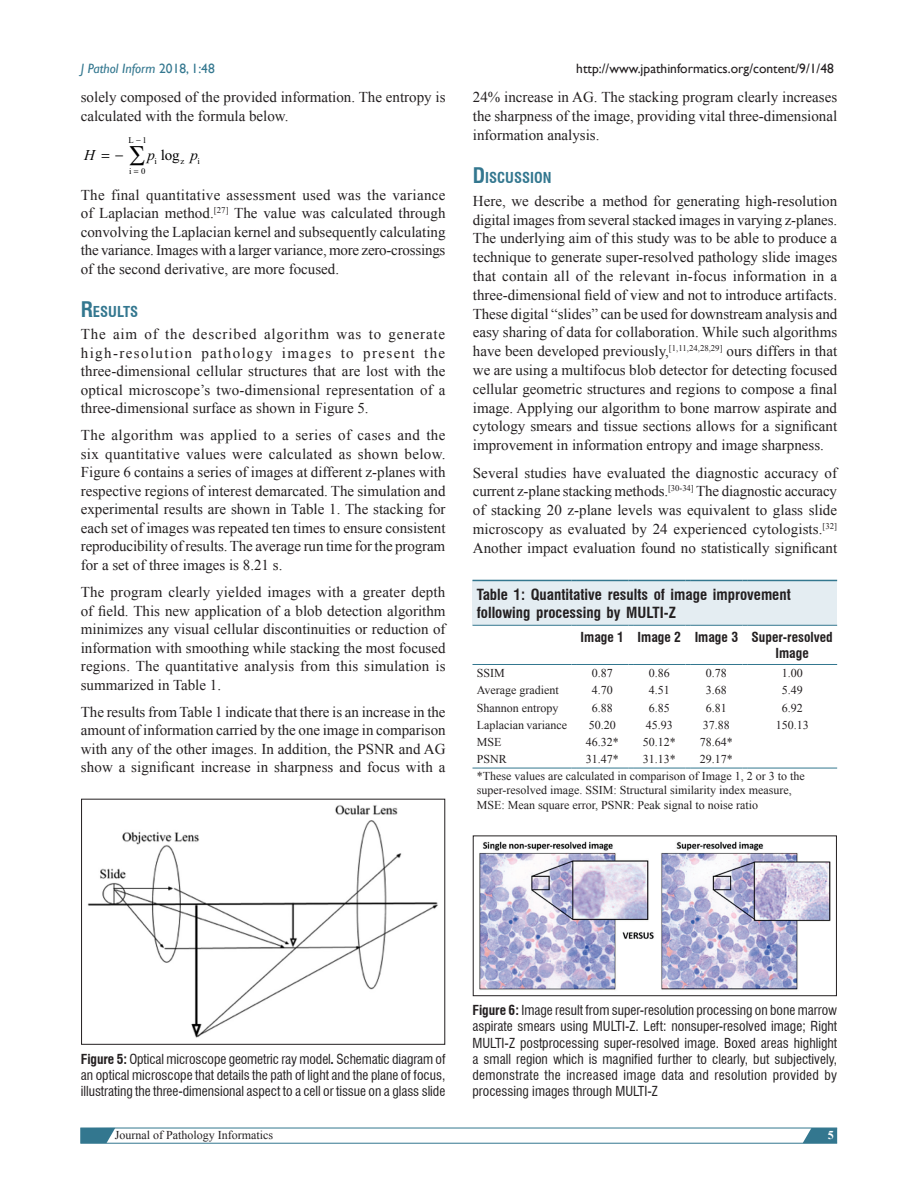
<style>
.page{position:relative;width:918px;height:1188px;background:#fff}
.page>*{position:absolute;margin:0;border:0;box-sizing:border-box;transform-origin:0 0}
.TX{font:15px/18.5px "Times New Roman";color:#231f20;text-align:justify}
.TT{font:700 condensed 15px/18px "Swiss 721 BT";color:#231f20}
.t1{font:15px "Times New Roman";color:#000}
.t2{font:italic 15px "Times New Roman";color:#000}
.t3{font:700 condensed 14.7px "Swiss 721 BT";color:#33778f}
.FGC{font:condensed 13.5px/16.2px "Swiss 721 BT";color:#231f20;text-align:justify}
.t4{font:13.5px "Gill Sans";color:#231f20}
.TCH{font:700 condensed 13.5px/16.2px "Swiss 721 BT";color:#231f20;text-align:center}
.t5{font:italic 13.5px "Gill Sans";color:#33778f}
.TFN{font:12px/14.4px "Times New Roman";color:#231f20}
.TB{font:12px "Times New Roman";color:#231f20}
.TBL{font:12px "Times New Roman";color:#231f20}
.t6{font:700 12px "Times New Roman";color:#fff}
.t7{font:8.7px "Times New Roman";color:#000}
.s1{font-style:normal}
.s2{font-style:italic}
.s3{font-size:21px}
.s4{font-weight:700}
</style>
<div class="page">
<svg style="left:80px;top:1128px;width:758px;height:16px"></svg>
<img style="left:87px;top:805px;width:351px;height:233px">
<div style="left:81px;top:799px;width:364px;height:246px;border:1px solid #231f20"></div>
<img style="left:479px;top:841px;width:352px;height:149px">
<div style="left:473px;top:836px;width:364px;height:160px;border:1px solid #231f20"></div>
<div style="left:472px;top:580px;width:365px;height:45px;background:#e4edf2"></div>
<hr style="left:472px;top:768px;width:100px;height:1px;background:#33778f">
<hr style="left:576px;top:768px;width:53px;height:1px;background:#33778f">
<hr style="left:633px;top:768px;width:53px;height:1px;background:#33778f">
<hr style="left:690px;top:768px;width:53px;height:1px;background:#33778f">
<hr style="left:747px;top:768px;width:90px;height:1px;background:#33778f">
<hr style="left:472px;top:664px;width:100px;height:1px;background:#33778f">
<hr style="left:576px;top:664px;width:53px;height:1px;background:#33778f">
<hr style="left:633px;top:664px;width:53px;height:1px;background:#33778f">
<hr style="left:690px;top:664px;width:53px;height:1px;background:#33778f">
<hr style="left:747px;top:664px;width:90px;height:1px;background:#33778f">
<hr style="left:472px;top:580px;width:100px;height:1px;background:#33778f">
<hr style="left:576px;top:580px;width:53px;height:1px;background:#33778f">
<hr style="left:633px;top:580px;width:53px;height:1px;background:#33778f">
<hr style="left:690px;top:580px;width:53px;height:1px;background:#33778f">
<hr style="left:747px;top:580px;width:90px;height:1px;background:#33778f">
<hr style="left:472px;top:625px;width:100px;height:1px;background:#33778f">
<hr style="left:576px;top:625px;width:53px;height:1px;background:#33778f">
<hr style="left:633px;top:625px;width:53px;height:1px;background:#33778f">
<hr style="left:690px;top:625px;width:53px;height:1px;background:#33778f">
<hr style="left:747px;top:625px;width:90px;height:1px;background:#33778f">
<p class="t5" style="left:81px;top:61px;width:135px">J Pathol Inform <span class="s1">2018, 1:48</span></p>
<p class="t4" style="left:576px;top:61px;width:259px">http://www.jpathinformatics.org/content/9/1/48</p>
<p class="TX" style="left:81px;top:88px;width:366px">solely composed of the provided information. The entropy is calculated with the formula below.</p>
<p class="t2" style="left:84px;top:144px;width:12px">H</p>
<p class="t1" style="left:147px;top:149px;width:34px"><span class="s2">p</span> log</p>
<p class="t2" style="left:190px;top:144px;width:9px">p</p>
<p class="t7" style="left:129px;top:137px;width:20px">L −1</p>
<p class="t7" style="left:129px;top:168px;width:4px">i</p>
<p class="t7" style="left:155px;top:158px;width:4px">i</p>
<p class="t7" style="left:181px;top:158px;width:5px">z</p>
<p class="t7" style="left:198px;top:158px;width:4px">i</p>
<p class="t7" style="left:141px;top:168px;width:6px">0</p>
<p class="TX" style="left:81px;top:185px;width:366px">The final quantitative assessment used was the variance of Laplacian method.<sup>[27]</sup> The value was calculated through convolving the Laplacian kernel and subsequently calculating the variance. Images with a larger variance, more zero‑crossings of the second derivative, are more focused.</p>
<h1 class="t3" style="left:81px;top:302px;width:59px"><span class="s3">R</span>ESULTS</h1>
<p class="TX" style="left:81px;top:325px;width:366px">The aim of the described algorithm was to generate high‑resolution pathology images to present the three‑dimensional cellular structures that are lost with the optical microscope’s two‑dimensional representation of a three‑dimensional surface as shown in Figure 5.</p>
<p class="TX" style="left:81px;top:426px;width:366px">The algorithm was applied to a series of cases and the six quantitative values were calculated as shown below.<br>Figure 6 contains a series of images at different z‑planes with respective regions of interest demarcated. The simulation and experimental results are shown in Table 1. The stacking for each set of images was repeated ten times to ensure consistent reproducibility of results. The average run time for the program for a set of three images is 8.21 s.</p>
<p class="TX" style="left:81px;top:582px;width:366px">The program clearly yielded images with a greater depth of field. This new application of a blob detection algorithm minimizes any visual cellular discontinuities or reduction of information with smoothing while stacking the most focused regions. The quantitative analysis from this simulation is summarized in Table 1.</p>
<p class="TX" style="left:81px;top:702px;width:366px">The results from Table 1 indicate that there is an increase in the amount of information carried by the one image in comparison with any of the other images. In addition, the PSNR and AG show a significant increase in sharpness and focus with a</p>
<p class="TX" style="left:473px;top:87px;width:366px">24% increase in AG. The stacking program clearly increases the sharpness of the image, providing vital three‑dimensional information analysis.</p>
<h1 class="t3" style="left:473px;top:169px;width:80px"><span class="s3">D</span>ISCUSSION</h1>
<p class="TX" style="left:473px;top:191px;width:366px">Here, we describe a method for generating high‑resolution digital images from several stacked images in varying z‑planes.<br>The underlying aim of this study was to be able to produce a technique to generate super‑resolved pathology slide images that contain all of the relevant in‑focus information in a three‑dimensional field of view and not to introduce artifacts.<br>These digital “slides” can be used for downstream analysis and easy sharing of data for collaboration. While such algorithms have been developed previously,<sup>[1,11,24,28,29]</sup> ours differs in that we are using a multifocus blob detector for detecting focused cellular geometric structures and regions to compose a final image. Applying our algorithm to bone marrow aspirate and cytology smears and tissue sections allows for a significant improvement in information entropy and image sharpness.</p>
<p class="TX" style="left:473px;top:463px;width:366px">Several studies have evaluated the diagnostic accuracy of current z‑plane stacking methods.<sup>[30‑34]</sup> The diagnostic accuracy of stacking 20 z‑plane levels was equivalent to glass slide microscopy as evaluated by 24 experienced cytologists.<sup>[32] </sup>Another impact evaluation found no statistically significant</p>
<p class="TT" style="left:477px;top:585px;width:316px">Table 1: Quantitative results of image improvement following processing by MULTI‑Z</p>
<p class="TCH" style="left:581px;top:629px;width:45px">Image 1</p>
<p class="TCH" style="left:638px;top:629px;width:45px">Image 2</p>
<p class="TCH" style="left:695px;top:629px;width:45px">Image 3</p>
<p class="TCH" style="left:752px;top:629px;width:83px">Super‑resolved<br>Image</p>
<p class="TB" style="left:477px;top:665px;width:30px">SSIM</p>
<p class="TB" style="left:592px;top:665px;width:22px">0.87</p>
<p class="TB" style="left:649px;top:665px;width:22px">0.86</p>
<p class="TB" style="left:706px;top:665px;width:22px">0.78</p>
<p class="TB" style="left:782px;top:665px;width:22px">1.00</p>
<p class="TB" style="left:477px;top:682px;width:84px">Average gradient</p>
<p class="TB" style="left:592px;top:682px;width:22px">4.70</p>
<p class="TB" style="left:649px;top:682px;width:22px">4.51</p>
<p class="TB" style="left:706px;top:682px;width:22px">3.68</p>
<p class="TB" style="left:782px;top:682px;width:22px">5.49</p>
<p class="TB" style="left:477px;top:699px;width:83px">Shannon entropy</p>
<p class="TB" style="left:592px;top:699px;width:22px">6.88</p>
<p class="TB" style="left:649px;top:699px;width:22px">6.85</p>
<p class="TB" style="left:706px;top:699px;width:22px">6.81</p>
<p class="TB" style="left:782px;top:699px;width:22px">6.92</p>
<p class="TB" style="left:477px;top:716px;width:92px">Laplacian variance</p>
<p class="TB" style="left:589px;top:716px;width:28px">50.20</p>
<p class="TB" style="left:646px;top:716px;width:28px">45.93</p>
<p class="TB" style="left:703px;top:716px;width:28px">37.88</p>
<p class="TB" style="left:776px;top:716px;width:34px">150.13</p>
<p class="TB" style="left:477px;top:734px;width:26px">MSE</p>
<p class="TB" style="left:586px;top:734px;width:34px">46.32*</p>
<p class="TB" style="left:643px;top:734px;width:34px">50.12*</p>
<p class="TB" style="left:700px;top:734px;width:34px">78.64*</p>
<p class="TBL" style="left:477px;top:751px;width:32px">PSNR</p>
<p class="TBL" style="left:586px;top:751px;width:34px">31.47*</p>
<p class="TBL" style="left:643px;top:751px;width:34px">31.13*</p>
<p class="TBL" style="left:700px;top:751px;width:34px">29.17*</p>
<p class="TFN" style="left:477px;top:768px;width:329px">*These values are calculated in comparison of Image 1, 2 or 3 to the super‑resolved image. SSIM: Structural similarity index measure,<br>MSE: Mean square error, PSNR: Peak signal to noise ratio</p>
<p class="FGC" style="left:81px;top:1051px;width:366px"><span class="s4">Figure 5:</span> Optical microscope geometric ray model<span class="s4">.</span> Schematic diagram of an optical microscope that details the path of light and the plane of focus, illustrating the three‑dimensional aspect to a cell or tissue on a glass slide</p>
<p class="FGC" style="left:473px;top:1002px;width:366px"><span class="s4">Figure 6:</span> Image result from super‑resolution processing on bone marrow aspirate smears using MULTI‑Z. Left: nonsuper‑resolved image; Right MULTI‑Z postprocessing super‑resolved image. Boxed areas highlight a small region which is magnified further to clearly, but subjectively, demonstrate the increased image data and resolution provided by processing images through MULTI‑Z</p>
<p class="TFN" style="left:115px;top:1128px;width:160px">Journal of Pathology Informatics</p>
<p class="t6" style="left:828px;top:1127px;width:7px">5</p>
</div>
